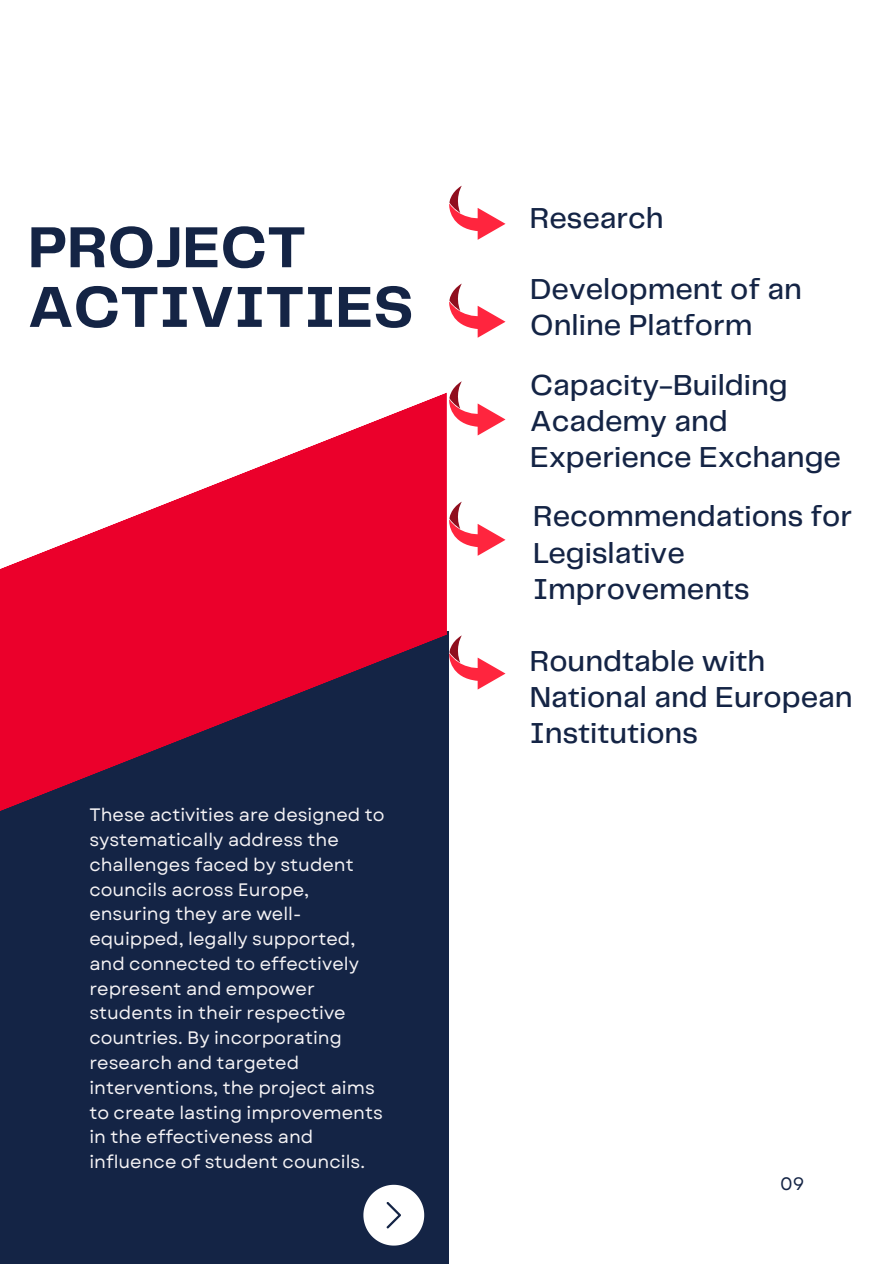
<style>
.page{position:relative;width:894px;height:1264px;background:#fff}
.page>*{position:absolute;margin:0;border:0;box-sizing:border-box;transform-origin:0 0}
.t1{font:700 60px/59.7px "Telegraf";color:#142445}
.t2{font:500 30px/36px "Telegraf";color:#142445}
.t3{font:18px/24.8px "Garet";color:#f5f3f5}
.t4{font:18px "Garet";color:#142445}
</style>
<div class="page">
<div style="left:0;top:631px;width:449px;height:632px;background:#142445"></div>
<svg style="left:0;top:392px;width:447px;height:419px;fill:#eb002b"></svg>
<svg style="left:363px;top:1184px;width:61px;height:61px"></svg>
<svg style="left:449px;top:186px;width:56px;height:54px"></svg>
<svg style="left:449px;top:284px;width:56px;height:53px"></svg>
<svg style="left:449px;top:381px;width:56px;height:54px"></svg>
<svg style="left:449px;top:501px;width:56px;height:54px"></svg>
<svg style="left:449px;top:635px;width:56px;height:54px"></svg>
<h2 class="t1" style="left:28px;top:220px;width:387px">PROJECT<br>ACTIVITIES</h2>
<p class="t3" style="left:89px;top:802px;width:297px">These activities are designed to systematically address the challenges faced by student councils across Europe, ensuring they are well&shy;equipped, legally supported, and connected to effectively represent and empower students in their respective countries. By incorporating research and targeted interventions, the project aims to create lasting improvements in the effectiveness and influence of student councils.</p>
<h2 class="t2" style="left:529px;top:202px;width:135px">Research</h2>
<p class="t2" style="left:530px;top:273px;width:273px">Development of an<br>Online Platform</p>
<h1 class="t2" style="left:530px;top:368px;width:312px">Capacity-Building<br>Academy and<br>Experience Exchange</h1>
<p class="t2" style="left:533px;top:500px;width:320px">Recommendations for<br>Legislative<br>Improvements</p>
<p class="t2" style="left:529px;top:644px;width:324px">Roundtable with<br>National and European<br>Institutions</p>
<p class="t4" style="left:780px;top:1170px;width:26px">09</p>
</div>
